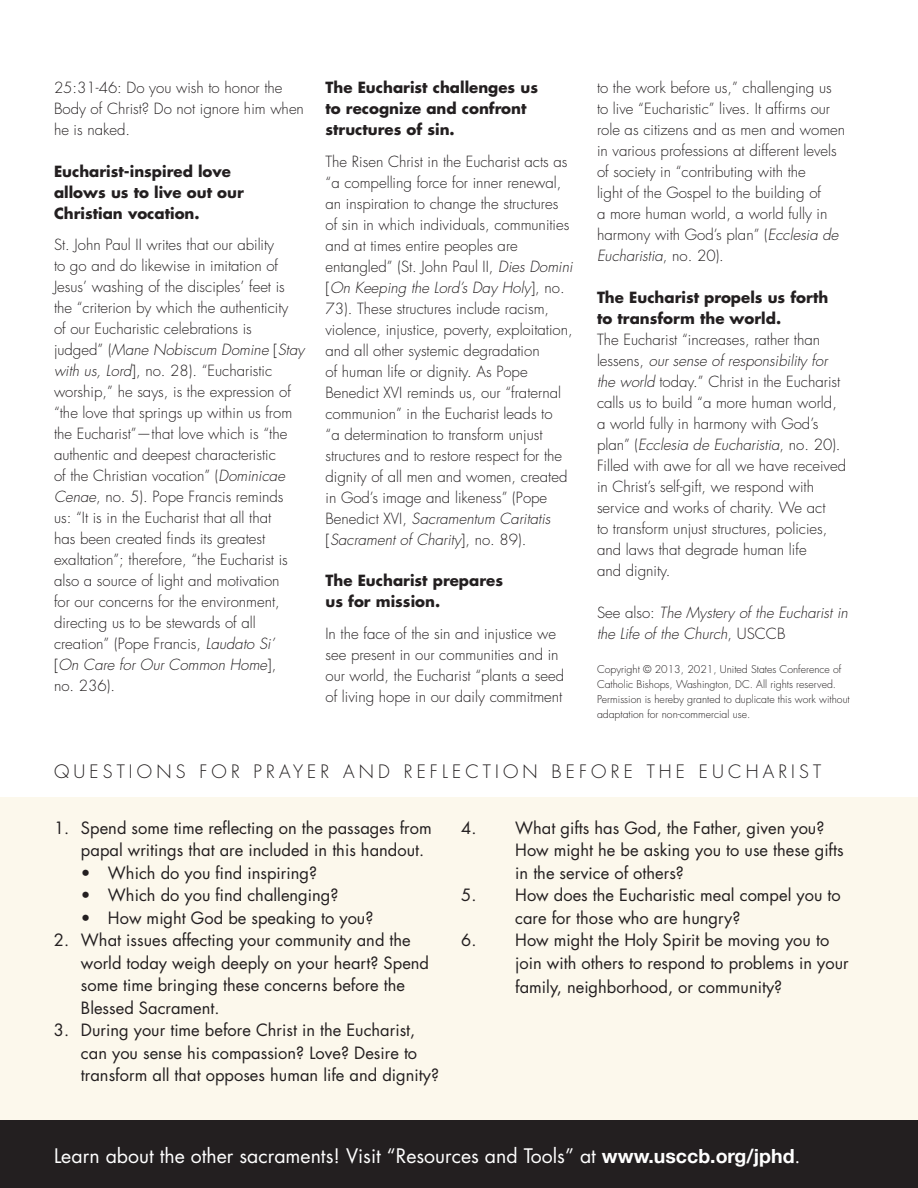
<style>
.page{position:relative;width:918px;height:1188px;background:#fff}
.page>*{position:absolute;margin:0;border:0;box-sizing:border-box;transform-origin:0 0}
.t1{font:19.5px "Futura Std";color:#fff}
.t2{font:300 18px "Futura Std";letter-spacing:.23em;color:#231f20}
.t3{font:16.5px/22.5px "Futura Std";color:#231f20}
.t4{font:300 15px/21px "Futura Std";color:#231f20}
.t5{font:700 15px/21px "Futura Std";color:#231f20}
.t6{font:italic 300 15px/21.6px "Futura Std";color:#231f20}
.t7{font:300 10.5px/15px "Futura Std";color:#231f20}
.s1{font-style:italic}
.s2{font-style:normal}
.s3{font-family:"Helvetica Neue";font-weight:700}
</style>
<div class="page">
<div style="left:0;top:797px;width:918px;height:391px;background:#fcf8ec"></div>
<div style="left:0;top:1120px;width:918px;height:68px;background:#231f20"></div>
<p class="t4" style="left:54px;top:78px;width:252px">25:31-46: Do you wish to honor the<br>Body of Christ? Do not ignore him when he is naked.</p>
<p class="t5" style="left:54px;top:160px;width:191px">Eucharist-inspired love allows us to live out our<br>Christian vocation.</p>
<p class="t4" style="left:54px;top:235px;width:252px">St. John Paul II writes that our ability<br>to go and do likewise in imitation of Jesus’ washing of the disciples’ feet is the “criterion by which the authenticity<br>of our Eucharistic celebrations is judged” (<span class="s1">Mane Nobiscum Domine</span> [<span class="s1">Stay with us, Lord</span>], no. 28). “Eucharistic worship,” he says, is the expression of “the love that springs up within us from the Eucharist”—that love which is “the authentic and deepest characteristic<br>of the Christian vocation” (<span class="s1">Dominicae Cenae</span>, no. 5). Pope Francis reminds us: “It is in the Eucharist that all that<br>has been created finds its greatest exaltation”; therefore, “the Eucharist is also a source of light and motivation<br>for our concerns for the environment, directing us to be stewards of all creation” (Pope Francis, <span class="s1">Laudato Si’<br></span>[<span class="s1">On Care for Our Common Home</span>],<br>no. 236).</p>
<p class="t5" style="left:326px;top:77px;width:214px">The Eucharist challenges us to recognize and confront structures of sin.</p>
<p class="t4" style="left:326px;top:151px;width:249px">The Risen Christ in the Eucharist acts as “a compelling force for inner renewal, an inspiration to change the structures of sin in which individuals, communities and at times entire peoples are entangled” (St. John Paul II, <span class="s1">Dies Domini </span>[<span class="s1">On Keeping the Lord’s Day Holy</span>], no.<br>73). These structures include racism, violence, injustice, poverty, exploitation, and all other systemic degradation<br>of human life or dignity. As Pope Benedict XVI reminds us, our “fraternal communion” in the Eucharist leads to<br>“a determination to transform unjust structures and to restore respect for the dignity of all men and women, created in God’s image and likeness” (Pope Benedict XVI, <span class="s1">Sacramentum Caritatis </span>[<span class="s1">Sacrament of Charity</span>], no. 89).</p>
<p class="t5" style="left:326px;top:570px;width:179px">The Eucharist prepares us for mission.</p>
<p class="t4" style="left:326px;top:623px;width:240px">In the face of the sin and injustice we see present in our communities and in our world, the Eucharist “plants a seed of living hope in our daily commitment</p>
<p class="t4" style="left:597px;top:78px;width:250px">to the work before us,” challenging us to live “Eucharistic” lives. It affirms our role as citizens and as men and women in various professions at different levels of society in “contributing with the<br>light of the Gospel to the building of<br>a more human world, a world fully in harmony with God’s plan” (<span class="s1">Ecclesia de Eucharistia</span>, no. 20).</p>
<p class="t5" style="left:597px;top:286px;width:233px">The Eucharist propels us forth to transform the world.</p>
<p class="t4" style="left:597px;top:329px;width:251px">The Eucharist “increases, rather than lessens, <span class="s1">our sense of responsibility for the world</span> today.” Christ in the Eucharist calls us to build “a more human world, a world fully in harmony with God’s plan” (<span class="s1">Ecclesia de Eucharistia</span>, no. 20).<br>Filled with awe for all we have received in Christ’s self-gift, we respond with service and works of charity. We act<br>to transform unjust structures, policies, and laws that degrade human life<br>and dignity.</p>
<p class="t6" style="left:597px;top:602px;width:252px"><span class="s2">See also:</span> The Mystery of the Eucharist in the Life of the Church<span class="s2">, USCCB</span></p>
<p class="t7" style="left:597px;top:662px;width:254px">Copyright © 2013, 2021, United States Conference of Catholic Bishops, Washington, DC. All rights reserved.<br>Permission is hereby granted to duplicate this work without adaptation for non-commercial use.</p>
<p class="t2" style="left:54px;top:761px;width:769px">QUESTIONS FOR PRAYER AND REFLECTION BEFORE THE EUCHARIST</p>
<p class="t3" style="left:81px;top:816px;width:352px;text-indent:-27px">1. Spend some time reflecting on the passages from papal writings that are included in this handout.</p>
<p class="t3" style="left:81px;top:861px;width:238px">• Which do you find inspiring?</p>
<p class="t3" style="left:81px;top:884px;width:259px">• Which do you find challenging?</p>
<p class="t3" style="left:81px;top:906px;width:294px">• How might God be speaking to you?</p>
<p class="t3" style="left:81px;top:929px;width:350px;text-indent:-27px">2. What issues affecting your community and the world today weigh deeply on your heart? Spend some time bringing these concerns before the Blessed Sacrament.</p>
<p class="t3" style="left:81px;top:1019px;width:360px;text-indent:-27px">3. During your time before Christ in the Eucharist, can you sense his compassion? Love? Desire to transform all that opposes human life and dignity?</p>
<p class="t3" style="left:515px;top:816px;width:330px;text-indent:-54px">4. What gifts has God, the Father, given you?<br>How might he be asking you to use these gifts in the service of others?</p>
<p class="t3" style="left:515px;top:884px;width:327px;text-indent:-54px">5. How does the Eucharistic meal compel you to care for those who are hungry?</p>
<p class="t3" style="left:515px;top:929px;width:335px;text-indent:-54px">6. How might the Holy Spirit be moving you to join with others to respond to problems in your</p>
<p class="t3" style="left:515px;top:975px;width:269px">family, neighborhood, or community?</p>
<h1 class="t1" style="left:54px;top:1144px;width:748px">Learn about the other sacraments! Visit “Resources and Tools” at <span class="s3">www.usccb.org/jphd</span>.</h1>
</div>
